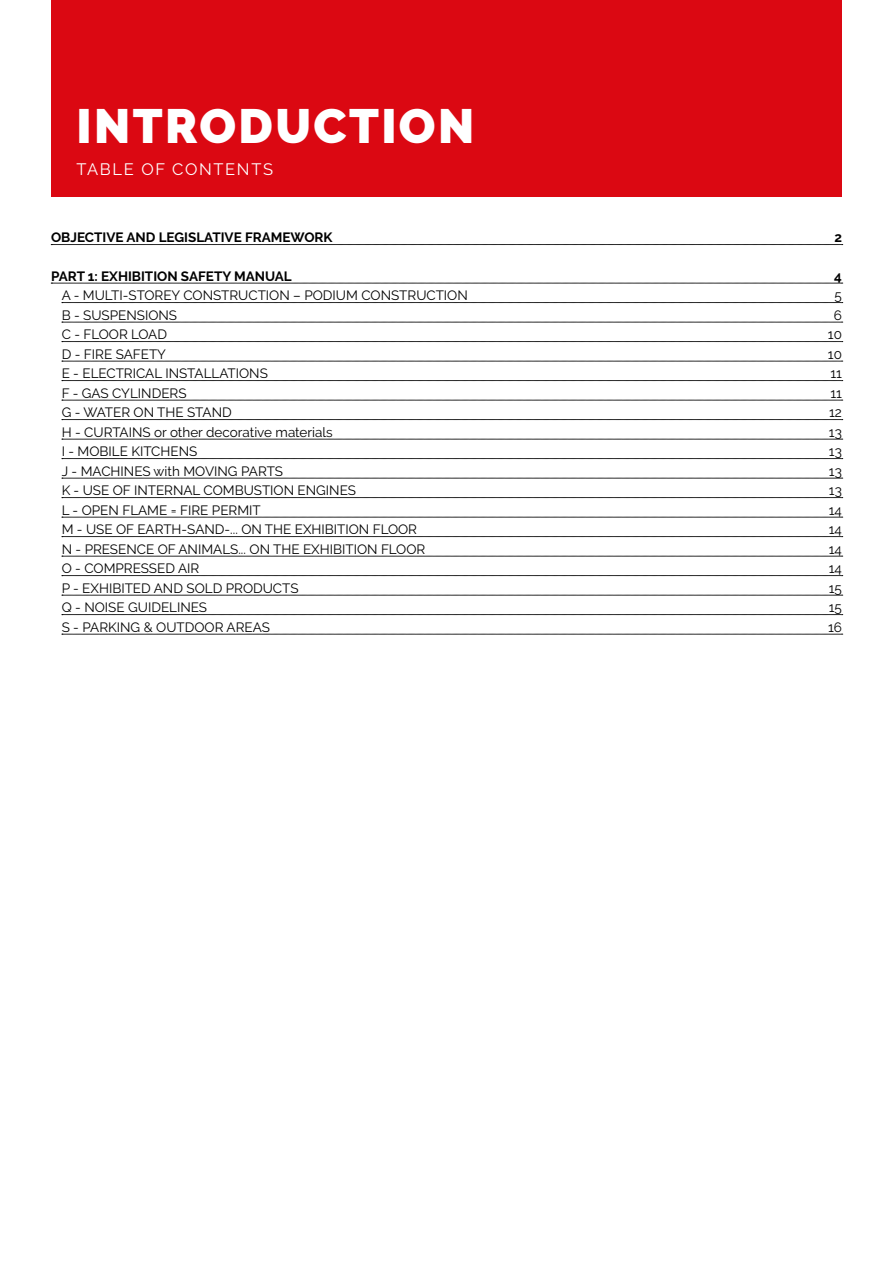
<style>
.page{position:relative;width:893px;height:1263px;background:#fff}
.page>*{position:absolute;margin:0;border:0;box-sizing:border-box;transform-origin:0 0}
.t1{font:900 48px "Raleway";letter-spacing:.05em;color:#fff}
.t2{font:16.5px "Raleway";letter-spacing:.1em;color:#fff}
.t3{font:13.5px "Raleway";color:#000}
.t4{font:700 13.5px "Raleway";color:#000}
</style>
<div class="page">
<div style="left:51px;top:0;width:791px;height:196px;background:#db0812"></div>
<svg style="left:51px;top:244px;width:792px;height:1px"></svg>
<svg style="left:51px;top:283px;width:792px;height:1px"></svg>
<svg style="left:62px;top:302px;width:781px;height:1px"></svg>
<svg style="left:62px;top:322px;width:781px;height:1px"></svg>
<svg style="left:62px;top:341px;width:781px;height:1px"></svg>
<svg style="left:62px;top:361px;width:781px;height:1px"></svg>
<svg style="left:62px;top:380px;width:781px;height:1px"></svg>
<svg style="left:62px;top:400px;width:781px;height:1px"></svg>
<svg style="left:62px;top:419px;width:781px;height:1px"></svg>
<svg style="left:62px;top:439px;width:781px;height:1px"></svg>
<svg style="left:62px;top:458px;width:781px;height:1px"></svg>
<svg style="left:62px;top:478px;width:781px;height:1px"></svg>
<svg style="left:62px;top:497px;width:781px;height:1px"></svg>
<svg style="left:62px;top:517px;width:781px;height:1px"></svg>
<svg style="left:62px;top:536px;width:781px;height:1px"></svg>
<svg style="left:62px;top:556px;width:781px;height:1px"></svg>
<svg style="left:62px;top:575px;width:781px;height:1px"></svg>
<svg style="left:62px;top:595px;width:781px;height:1px"></svg>
<svg style="left:62px;top:614px;width:781px;height:1px"></svg>
<svg style="left:62px;top:634px;width:781px;height:1px"></svg>
<h1 class="t1" style="left:77px;top:99px;width:399px">INTRODUCTION</h1>
<p class="t2" style="left:77px;top:160px;width:198px">TABLE OF CONTENTS</p>
<p class="t4" style="left:51px;top:230px;width:283px">OBJECTIVE AND LEGISLATIVE FRAMEWORK</p>
<p class="t4" style="left:834px;top:230px;width:9px">2</p>
<p class="t4" style="left:51px;top:268px;width:242px">PART 1: EXHIBITION SAFETY MANUAL</p>
<p class="t4" style="left:834px;top:268px;width:9px">4</p>
<p class="t3" style="left:62px;top:288px;width:408px">A - MULTI-STOREY CONSTRUCTION – PODIUM CONSTRUCTION</p>
<p class="t3" style="left:835px;top:288px;width:9px">5</p>
<p class="t3" style="left:62px;top:307px;width:117px">B - SUSPENSIONS</p>
<p class="t3" style="left:834px;top:307px;width:10px">6</p>
<p class="t3" style="left:62px;top:327px;width:107px">C - FLOOR LOAD</p>
<p class="t3" style="left:828px;top:327px;width:16px">10</p>
<p class="t3" style="left:62px;top:346px;width:106px">D - FIRE SAFETY</p>
<p class="t3" style="left:828px;top:346px;width:16px">10</p>
<p class="t3" style="left:62px;top:366px;width:208px">E - ELECTRICAL INSTALLATIONS</p>
<p class="t3" style="left:830px;top:366px;width:13px">11</p>
<p class="t3" style="left:62px;top:385px;width:126px">F - GAS CYLINDERS</p>
<p class="t3" style="left:830px;top:385px;width:13px">11</p>
<p class="t3" style="left:62px;top:405px;width:172px">G - WATER ON THE STAND</p>
<p class="t3" style="left:829px;top:405px;width:14px">12</p>
<p class="t3" style="left:62px;top:424px;width:273px">H - CURTAINS or other decorative materials</p>
<p class="t3" style="left:829px;top:424px;width:14px">13</p>
<p class="t3" style="left:62px;top:444px;width:137px">I - MOBILE KITCHENS</p>
<p class="t3" style="left:829px;top:444px;width:14px">13</p>
<p class="t3" style="left:62px;top:463px;width:223px">J - MACHINES with MOVING PARTS</p>
<p class="t3" style="left:829px;top:463px;width:14px">13</p>
<p class="t3" style="left:62px;top:483px;width:296px">K - USE OF INTERNAL COMBUSTION ENGINES</p>
<p class="t3" style="left:829px;top:483px;width:14px">13</p>
<p class="t3" style="left:62px;top:502px;width:201px">L - OPEN FLAME = FIRE PERMIT</p>
<p class="t3" style="left:829px;top:502px;width:15px">14</p>
<p class="t3" style="left:62px;top:522px;width:357px">M - USE OF EARTH-SAND-... ON THE EXHIBITION FLOOR</p>
<p class="t3" style="left:829px;top:522px;width:15px">14</p>
<p class="t3" style="left:62px;top:541px;width:365px">N - PRESENCE OF ANIMALS... ON THE EXHIBITION FLOOR</p>
<p class="t3" style="left:829px;top:541px;width:15px">14</p>
<p class="t3" style="left:62px;top:561px;width:139px">O - COMPRESSED AIR</p>
<p class="t3" style="left:829px;top:561px;width:15px">14</p>
<p class="t3" style="left:62px;top:580px;width:238px">P - EXHIBITED AND SOLD PRODUCTS</p>
<p class="t3" style="left:829px;top:580px;width:15px">15</p>
<p class="t3" style="left:62px;top:600px;width:147px">Q - NOISE GUIDELINES</p>
<p class="t3" style="left:829px;top:600px;width:15px">15</p>
<p class="t3" style="left:62px;top:619px;width:210px">S - PARKING &amp; OUTDOOR AREAS</p>
<p class="t3" style="left:828px;top:619px;width:15px">16</p>
</div>
